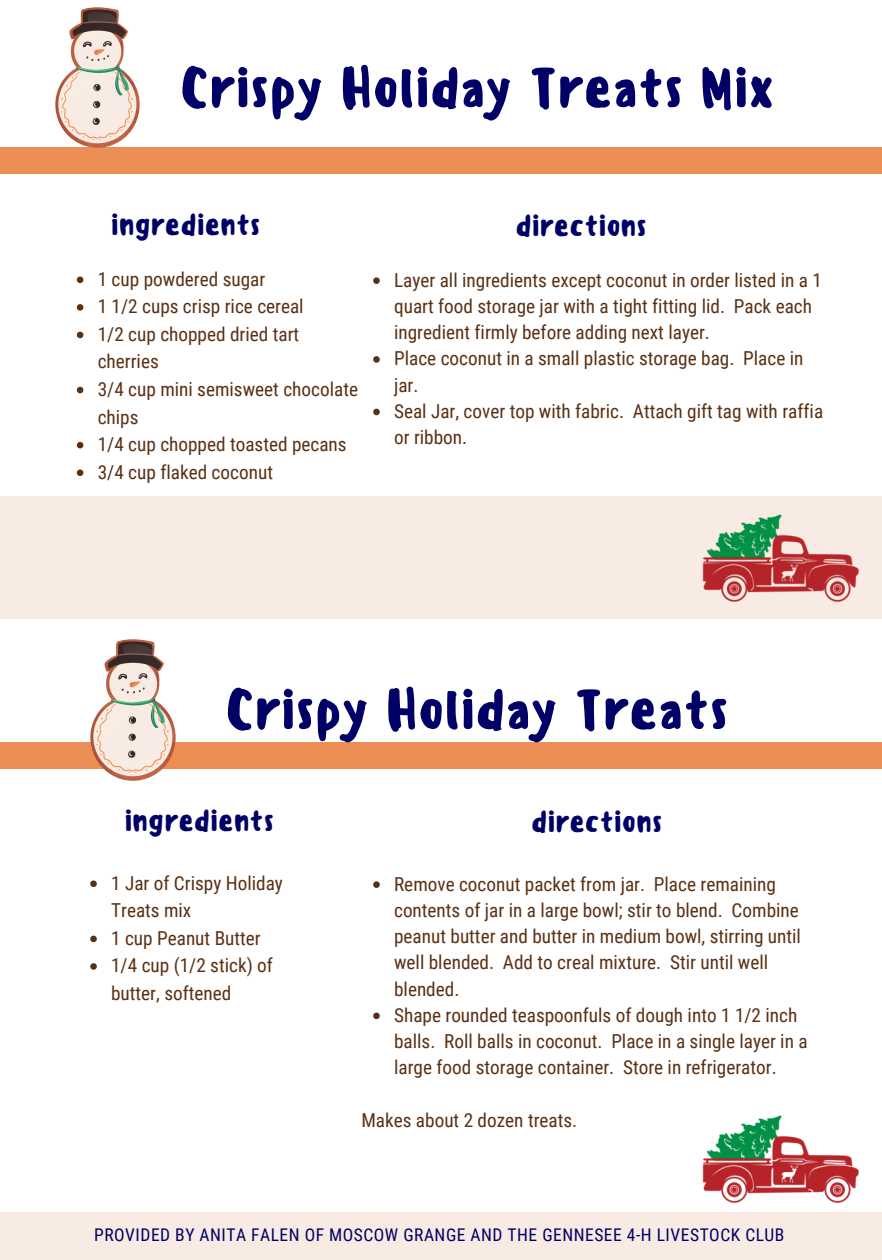
<style>
.page{position:relative;width:882px;height:1260px;background:#fff}
.page>*{position:absolute;margin:0;border:0;box-sizing:border-box;transform-origin:0 0}
.t1{font:500 54.25px "Sensei";color:#006}
.t2{font:500 29.05px "Sensei";color:#006}
.t3{font:19.25px/26.2px "Roboto Condensed";color:#5a3013}
.t4{font:17.5px "Roboto Condensed";letter-spacing:.03em;color:#006}
</style>
<div class="page">
<div style="left:0;top:496px;width:882px;height:122px;background:#f8ebe3"></div>
<div style="left:0;top:147px;width:882px;height:26px;background:#ec8f55"></div>
<div style="left:0;top:742px;width:882px;height:26px;background:#ec8f55"></div>
<div style="left:0;top:1213px;width:882px;height:47px;background:#f8ebe3"></div>
<img style="left:56px;top:7px;width:84px;height:141px">
<img style="left:90px;top:639px;width:85px;height:142px">
<img style="left:702px;top:514px;width:157px;height:88px">
<svg style="left:90px;top:880px;width:7px;height:7px"></svg>
<svg style="left:90px;top:936px;width:7px;height:6px"></svg>
<svg style="left:90px;top:963px;width:7px;height:7px"></svg>
<svg style="left:373px;top:881px;width:7px;height:7px"></svg>
<svg style="left:373px;top:1013px;width:7px;height:6px"></svg>
<svg style="left:77px;top:277px;width:6px;height:6px"></svg>
<svg style="left:77px;top:304px;width:6px;height:7px"></svg>
<svg style="left:77px;top:332px;width:6px;height:6px"></svg>
<svg style="left:77px;top:387px;width:6px;height:6px"></svg>
<svg style="left:77px;top:442px;width:6px;height:6px"></svg>
<svg style="left:77px;top:469px;width:6px;height:7px"></svg>
<svg style="left:373px;top:277px;width:7px;height:7px"></svg>
<svg style="left:373px;top:356px;width:7px;height:7px"></svg>
<svg style="left:373px;top:409px;width:7px;height:6px"></svg>
<div style="left:794px;top:501px;width:88px;height:30px;background:#f8ebe3"></div>
<img style="left:702px;top:1115px;width:157px;height:88px">
<div style="left:791px;top:1098px;width:91px;height:30px;background:#fff"></div>
<p class="t1" style="left:180px;top:56px;width:596px">Crispy Holiday Treats Mix</p>
<p class="t2" style="left:111px;top:207px;width:151px">ingredients</p>
<p class="t3" style="left:98px;top:266px;width:169px">1 cup powdered sugar</p>
<p class="t3" style="left:98px;top:294px;width:207px">1 1/2 cups crisp rice cereal</p>
<p class="t3" style="left:98px;top:320px;width:203px;line-height:27.7px">1/2 cup chopped dried tart cherries</p>
<p class="t3" style="left:98px;top:376px;width:262px;line-height:27.7px">3/4 cup mini semisweet chocolate chips</p>
<p class="t3" style="left:98px;top:431px;width:250px">1/4 cup chopped toasted pecans</p>
<p class="t3" style="left:98px;top:459px;width:177px">3/4 cup flaked coconut</p>
<p class="t2" style="left:516px;top:208px;width:133px">directions</p>
<p class="t3" style="left:394px;top:267px;width:429px">Layer all ingredients except coconut in order listed in a 1 quart food storage jar with a tight fitting lid. Pack each ingredient firmly before adding next layer.</p>
<p class="t3" style="left:394px;top:346px;width:411px">Place coconut in a small plastic storage bag. Place in jar.</p>
<p class="t3" style="left:394px;top:398px;width:431px">Seal Jar, cover top with fabric. Attach gift tag with raffia or ribbon.</p>
<p class="t1" style="left:225px;top:677px;width:505px">Crispy Holiday Treats</p>
<p class="t2" style="left:124px;top:803px;width:151px">ingredients</p>
<p class="t3" style="left:111px;top:869px;width:173px;line-height:27.7px">1 Jar of Crispy Holiday<br>Treats mix</p>
<p class="t3" style="left:111px;top:925px;width:151px">1 cup Peanut Butter</p>
<p class="t3" style="left:111px;top:952px;width:163px;line-height:27.7px">1/4 cup (1/2 stick) of butter, softened</p>
<p class="t2" style="left:531px;top:804px;width:133px">directions</p>
<p class="t3" style="left:394px;top:871px;width:408px">Remove coconut packet from jar. Place remaining contents of jar in a large bowl; stir to blend. Combine peanut butter and butter in medium bowl, stirring until well blended. Add to creal mixture. Stir until well blended.</p>
<p class="t3" style="left:394px;top:1002px;width:415px">Shape rounded teaspoonfuls of dough into 1 1/2 inch balls. Roll balls in coconut. Place in a single layer in a large food storage container. Store in refrigerator.</p>
<p class="t3" style="left:361px;top:1107px;width:217px">Makes about 2 dozen treats.</p>
<p class="t4" style="left:94px;top:1224px;width:692px">PROVIDED BY ANITA FALEN OF MOSCOW GRANGE AND THE GENNESEE 4-H LIVESTOCK CLUB</p>
</div>
